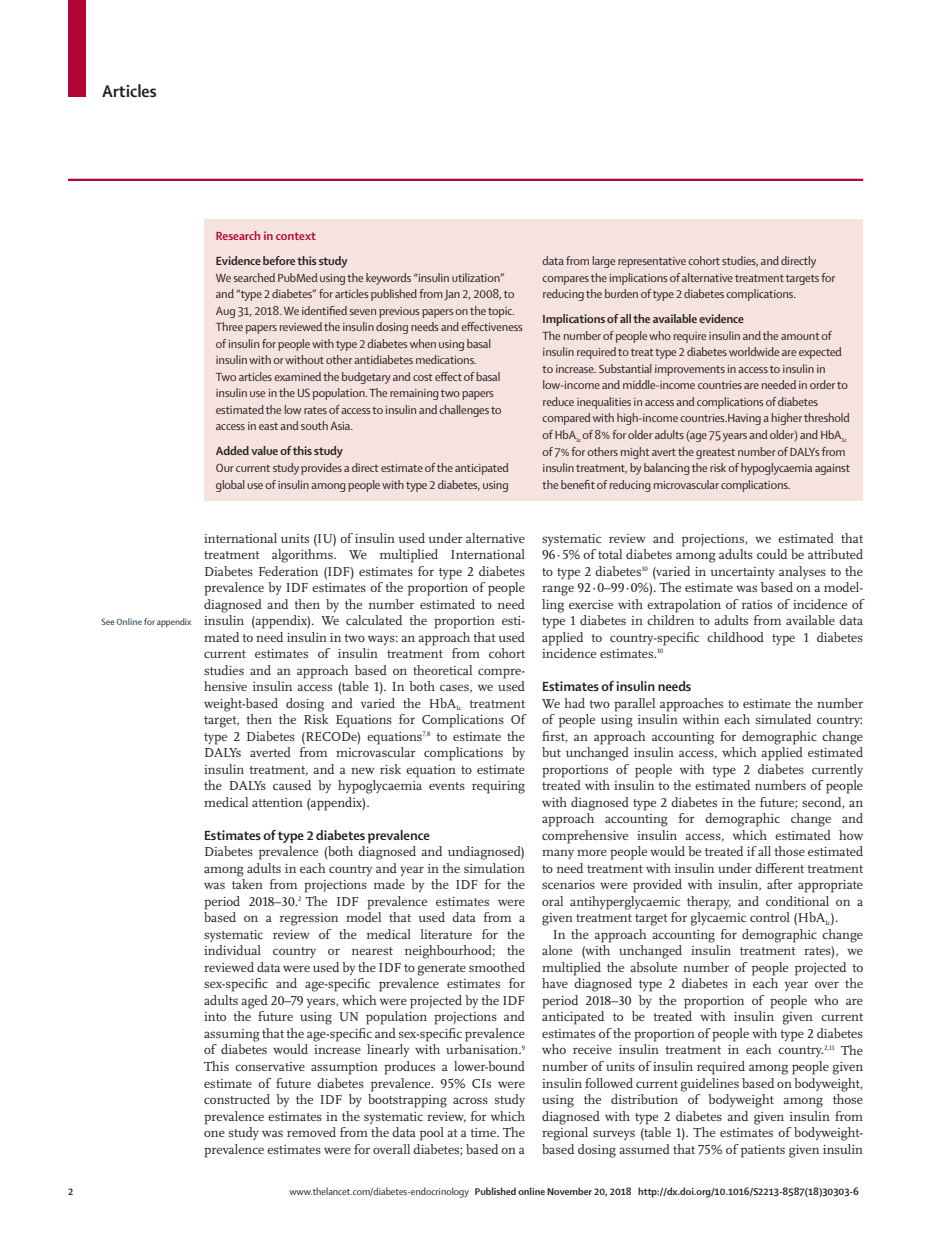
<style>
.page{position:relative;width:944px;height:1251px;background:#fff}
.page>*{position:absolute;margin:0;border:0;box-sizing:border-box;transform-origin:0 0}
.t1{font:700 18px "Shaker 2 Lancet";color:#231f20}
.t2{font:700 14.25px "Shaker 2 Lancet";color:#231f20}
.t3{font:13.5px/16.5px "Scala Lancet Pro";color:#231f20;text-align:justify}
.t4{font:12.75px/16.5px "Shaker 2 Lancet";letter-spacing:-.01em;color:#231f20}
.t5{font:700 12.75px "Shaker 2 Lancet";letter-spacing:-.01em;color:#231f20}
.t6{font:700 12.75px "Shaker 2 Lancet";color:#b30437}
.t7{font:700 10.5px "Shaker 2 Lancet";color:#231f20}
.t8{font:9.75px "Shaker 2 Lancet";color:#231f20}
.s1{font-weight:700;color:#4d6a74}
.s2{font-weight:400}
</style>
<div class="page">
<div style="left:68px;top:0;width:17px;height:97px;background:#b30437"></div>
<hr style="left:68px;top:179px;width:795px;height:2px;background:#b30437">
<div style="left:205px;top:219px;width:658px;height:282px;background:#f6e2df"></div>
<h1 class="t1" style="left:102px;top:79px;width:56px">Articles</h1>
<p class="t6" style="left:216px;top:228px;width:102px">Research in context</p>
<p class="t5" style="left:216px;top:253px;width:133px">Evidence before this study</p>
<p class="t4" style="left:216px;top:269px;width:308px">We searched PubMed using the keywords “insulin utilization” and “type 2 diabetes” for articles published from Jan 2, 2008, to Aug 31, 2018. We identified seven previous papers on the topic.<br>Three papers reviewed the insulin dosing needs and effectiveness of insulin for people with type 2 diabetes when using basal insulin with or without other antidiabetes medications.<br>Two articles examined the budgetary and cost effect of basal insulin use in the US population. The remaining two papers estimated the low rates of access to insulin and challenges to access in east and south Asia.</p>
<p class="t5" style="left:216px;top:443px;width:129px">Added value of this study</p>
<p class="t4" style="left:216px;top:459px;width:294px">Our current study provides a direct estimate of the anticipated global use of insulin among people with type 2 diabetes, using</p>
<p class="t4" style="left:543px;top:252px;width:294px">data from large representative cohort studies, and directly compares the implications of alternative treatment targets for reducing the burden of type 2 diabetes complications.</p>
<p class="t5" style="left:543px;top:311px;width:203px">Implications of all the available evidence</p>
<p class="t4" style="left:543px;top:327px;width:309px">The number of people who require insulin and the amount of insulin required to treat type 2 diabetes worldwide are expected to increase. Substantial improvements in access to insulin in low-income and middle-income countries are needed in order to reduce inequalities in access and complications of diabetes compared with high-income countries.Having a higher threshold of HbA<sub>1c</sub> of 8% for older adults (age 75 years and older) and HbA<sub>1c </sub>of 7% for others might avert the greatest number of DALYs from insulin treatment, by balancing the risk of hypoglycaemia against the benefit of reducing microvascular complications.</p>
<p class="t8" style="left:102px;top:615px;width:91px">See <span class="s1">Online</span> for appendix</p>
<p class="t3" style="left:204px;top:530px;width:323px">international units (IU) of insulin used under alternative treatment algorithms. We multiplied International Diabetes Federation (IDF) estimates for type 2 diabetes prevalence by IDF estimates of the proportion of people diagnosed and then by the number estimated to need insulin (appendix). We calculated the proportion esti&shy;mated to need insulin in two ways: an approach that used current estimates of insulin treatment from cohort studies and an approach based on theoretical compre&shy;hensive insulin access (table 1). In both cases, we used weight-based dosing and varied the HbA<sub>1c</sub> treatment target, then the Risk Equations for Complications Of type 2 Diabetes (RECODe) equations<sup>7,8</sup> to estimate the DALYs averted from microvascular complications by insulin treatment, and a new risk equation to estimate the DALYs caused by hypoglycaemia events requiring medical attention (appendix).</p>
<p class="t2" style="left:204px;top:825px;width:227px">Estimates of type 2 diabetes prevalence</p>
<p class="t3" style="left:204px;top:843px;width:323px">Diabetes prevalence (both diagnosed and undiagnosed) among adults in each country and year in the simulation was taken from projections made by the IDF for the period 2018–30.<sup>2</sup> The IDF prevalence estimates were based on a regression model that used data from a systematic review of the medical literature for the individual country or nearest neighbourhood; the reviewed data were used by the IDF to generate smoothed sex-specific and age-specific prevalence estimates for adults aged 20–79 years, which were projected by the IDF into the future using UN population projections and assuming that the age-specific and sex-specific prevalence of diabetes would increase linearly with urbanisation.<sup>9<br></sup>This conservative assumption produces a lower-bound estimate of future diabetes prevalence. 95% CIs were constructed by the IDF by bootstrapping across study prevalence estimates in the systematic review, for which one study was removed from the data pool at a time. The prevalence estimates were for overall diabetes; based on a</p>
<p class="t3" style="left:542px;top:530px;width:323px">systematic review and projections, we estimated that 96·5% of total diabetes among adults could be attributed to type 2 diabetes<sup>10</sup> (varied in uncertainty analyses to the range 92·0–99·0%). The estimate was based on a model&shy;ling exercise with extrapolation of ratios of incidence of type 1 diabetes in children to adults from available data applied to country-specific childhood type 1 diabetes incidence estimates.<sup>10</sup></p>
<p class="t2" style="left:542px;top:677px;width:151px">Estimates of insulin needs</p>
<p class="t3" style="left:542px;top:695px;width:323px">We had two parallel approaches to estimate the number of people using insulin within each simulated country: first, an approach accounting for demographic change but unchanged insulin access, which applied estimated proportions of people with type 2 diabetes currently treated with insulin to the estimated numbers of people with diagnosed type 2 diabetes in the future; second, an approach accounting for demographic change and comprehensive insulin access, which estimated how many more people would be treated if all those estimated to need treatment with insulin under different treatment scenarios were provided with insulin, after appropriate oral antihyperglycaemic therapy, and conditional on a given treatment target for glycaemic control (HbA<sub>1c</sub>).</p>
<p class="t3" style="left:542px;top:926px;width:323px;text-indent:11px">In the approach accounting for demographic change alone (with unchanged insulin treatment rates), we multiplied the absolute number of people projected to have diagnosed type 2 diabetes in each year over the period 2018–30 by the proportion of people who are anticipated to be treated with insulin given current estimates of the proportion of people with type 2 diabetes who receive insulin treatment in each country.<sup>2,11</sup> The number of units of insulin required among people given insulin followed current guidelines based on bodyweight, using the distribution of bodyweight among those diagnosed with type 2 diabetes and given insulin from regional surveys (table 1). The estimates of bodyweight&shy;based dosing assumed that 75% of patients given insulin</p>
<p class="t7" style="left:68px;top:1184px;width:7px">2</p>
<p class="t7" style="left:289px;top:1184px;width:571px"><span class="s2">www.thelancet.com/diabetes-endocrinology</span> Published online November 20, 2018 http://dx.doi.org/10.1016/S2213-8587(18)30303-6</p>
</div>
